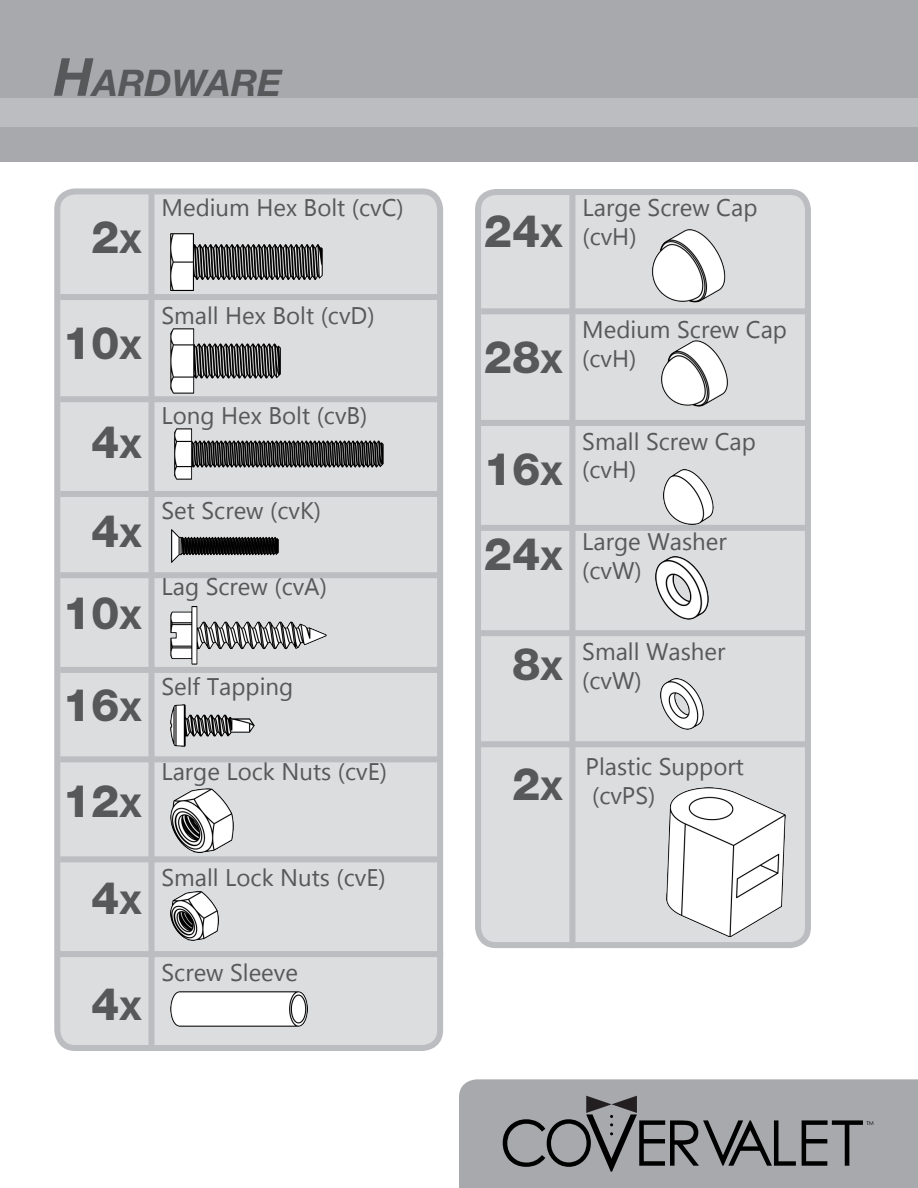
<style>
.page{position:relative;width:918px;height:1188px;background:#fff}
.page>*{position:absolute;margin:0;border:0;box-sizing:border-box;transform-origin:0 0}
.Step_heading{font:800 45px "Helvetica Neue";color:#57585a}
.Step_heading-2{font:italic 700 36.75px "Helvetica Neue";color:#57585a}
.PARTS{font:24px/28.8px "Myanmar Text";color:#57585a}
.body_text{font:24px "Myanmar Text";color:#57585a}
.t1{font:5.55px "Century Gothic";color:#000}
.s1{font-size:52.5px}
.s2{font-size:31.5px}
</style>
<div class="page">
<div style="left:57px;top:191px;width:383px;height:857px;background:#dcdddf;border-radius:18px"></div>
<div style="left:54px;top:188px;width:389px;height:863px;border:6px solid #bcbdc0;border-radius:18px"></div>
<div style="left:478px;top:192px;width:330px;height:753px;background:#dcdddf;border-radius:18px"></div>
<div style="left:475px;top:189px;width:336px;height:759px;border:6px solid #bcbdc0;border-radius:18px"></div>
<div style="left:60px;top:294px;width:380px;height:6px;background:#bcbdc0"></div>
<div style="left:481px;top:308px;width:330px;height:6px;background:#bcbdc0"></div>
<div style="left:478px;top:420px;width:330px;height:6px;background:#bcbdc0"></div>
<div style="left:478px;top:630px;width:330px;height:6px;background:#bcbdc0"></div>
<div style="left:478px;top:741px;width:330px;height:6px;background:#bcbdc0"></div>
<div style="left:478px;top:525px;width:330px;height:6px;background:#bcbdc0"></div>
<div style="left:60px;top:396px;width:380px;height:6px;background:#bcbdc0"></div>
<div style="left:60px;top:491px;width:380px;height:6px;background:#bcbdc0"></div>
<div style="left:60px;top:572px;width:380px;height:6px;background:#bcbdc0"></div>
<div style="left:56px;top:951px;width:387px;height:6px;background:#bcbdc0"></div>
<div style="left:60px;top:667px;width:380px;height:6px;background:#bcbdc0"></div>
<div style="left:60px;top:756px;width:380px;height:6px;background:#bcbdc0"></div>
<div style="left:60px;top:856px;width:380px;height:6px;background:#bcbdc0"></div>
<div style="left:459px;top:1079px;width:459px;height:109px;background:#a8a9ad"></div>
<div style="left:0;top:0;width:918px;height:162px;background:#a8a9ad"></div>
<div style="left:0;top:98px;width:918px;height:29px;background:#bcbdc0"></div>
<svg style="left:802px;top:1120px;width:61px;height:46px;background:#78787b"></svg>
<svg style="left:503px;top:1096px;width:293px;height:76px;background:#87888b"></svg>
<img style="left:171px;top:328px;width:109px;height:66px">
<img style="left:171px;top:529px;width:108px;height:33px">
<img style="left:171px;top:705px;width:83px;height:42px">
<img style="left:171px;top:607px;width:155px;height:58px">
<img style="left:174px;top:429px;width:210px;height:51px">
<img style="left:171px;top:234px;width:152px;height:56px">
<img style="left:171px;top:891px;width:48px;height:50px">
<img style="left:171px;top:789px;width:62px;height:64px">
<img style="left:667px;top:788px;width:118px;height:148px">
<img style="left:171px;top:991px;width:136px;height:36px">
<div style="left:149px;top:190px;width:6px;height:857px;background:#bcbdc0"></div>
<div style="left:569px;top:190px;width:6px;height:758px;background:#bcbdc0"></div>
<img style="left:661px;top:340px;width:67px;height:67px">
<img style="left:652px;top:229px;width:74px;height:74px">
<img style="left:663px;top:470px;width:51px;height:54px">
<img style="left:656px;top:556px;width:53px;height:63px">
<img style="left:661px;top:678px;width:43px;height:51px">
<p class="Step_heading-2" style="left:54px;top:60px;width:230px"><span class="s1">H</span>ARDWARE</p>
<p class="PARTS" style="left:162px;top:194px;width:244px">Medium Hex Bolt (cvC)</p>
<p class="PARTS" style="left:582px;top:194px;width:176px">Large Screw Cap (cvH)</p>
<p class="Step_heading" style="left:91px;top:211px;width:52px">2<span class="s2">X</span></p>
<p class="Step_heading" style="left:484px;top:204px;width:80px">24<span class="s2">X</span></p>
<p class="Step_heading" style="left:63px;top:316px;width:80px">10<span class="s2">X</span></p>
<p class="Step_heading" style="left:91px;top:415px;width:52px">4<span class="s2">X</span></p>
<p class="Step_heading" style="left:91px;top:504px;width:52px">4<span class="s2">X</span></p>
<p class="Step_heading" style="left:63px;top:587px;width:80px">10<span class="s2">X</span></p>
<p class="Step_heading" style="left:63px;top:678px;width:80px">16<span class="s2">X</span></p>
<p class="Step_heading" style="left:63px;top:774px;width:80px">12<span class="s2">X</span></p>
<p class="Step_heading" style="left:91px;top:871px;width:52px">4<span class="s2">X</span></p>
<p class="Step_heading" style="left:91px;top:977px;width:52px">4<span class="s2">X</span></p>
<p class="PARTS" style="left:161px;top:301px;width:215px">Small Hex Bolt (cvD)</p>
<p class="PARTS" style="left:162px;top:401px;width:208px">Long Hex Bolt (cvB)</p>
<p class="PARTS" style="left:162px;top:496px;width:161px">Set Screw (cvK)</p>
<p class="PARTS" style="left:162px;top:573px;width:167px">Lag Screw (cvA)</p>
<p class="PARTS" style="left:162px;top:673px;width:133px">Self Tapping</p>
<p class="PARTS" style="left:161px;top:757px;width:227px">Large Lock Nuts (cvE)</p>
<p class="PARTS" style="left:161px;top:863px;width:226px">Small Lock Nuts (cvE)</p>
<p class="PARTS" style="left:162px;top:958px;width:138px">Screw Sleeve</p>
<p class="Step_heading" style="left:484px;top:331px;width:80px">28<span class="s2">X</span></p>
<p class="PARTS" style="left:582px;top:315px;width:206px">Medium Screw Cap (cvH)</p>
<p class="Step_heading" style="left:484px;top:442px;width:80px">16<span class="s2">X</span></p>
<p class="Step_heading" style="left:484px;top:527px;width:80px">24<span class="s2">X</span></p>
<p class="PARTS" style="left:582px;top:427px;width:175px">Small Screw Cap (cvH)</p>
<p class="PARTS" style="left:582px;top:527px;width:146px">Large Washer</p>
<p class="PARTS" style="left:582px;top:556px;width:61px">(cvW)</p>
<p class="Step_heading" style="left:512px;top:637px;width:52px">8<span class="s2">X</span></p>
<p class="PARTS" style="left:582px;top:637px;width:145px">Small Washer</p>
<p class="PARTS" style="left:582px;top:666px;width:61px">(cvW)</p>
<p class="Step_heading" style="left:512px;top:757px;width:52px">2<span class="s2">X</span></p>
<p class="body_text" style="left:586px;top:753px;width:160px">Plastic Support</p>
<p class="body_text" style="left:592px;top:782px;width:65px">(cvPS)</p>
<p class="t1" style="left:867px;top:1119px;width:9px">TM</p>
</div>
